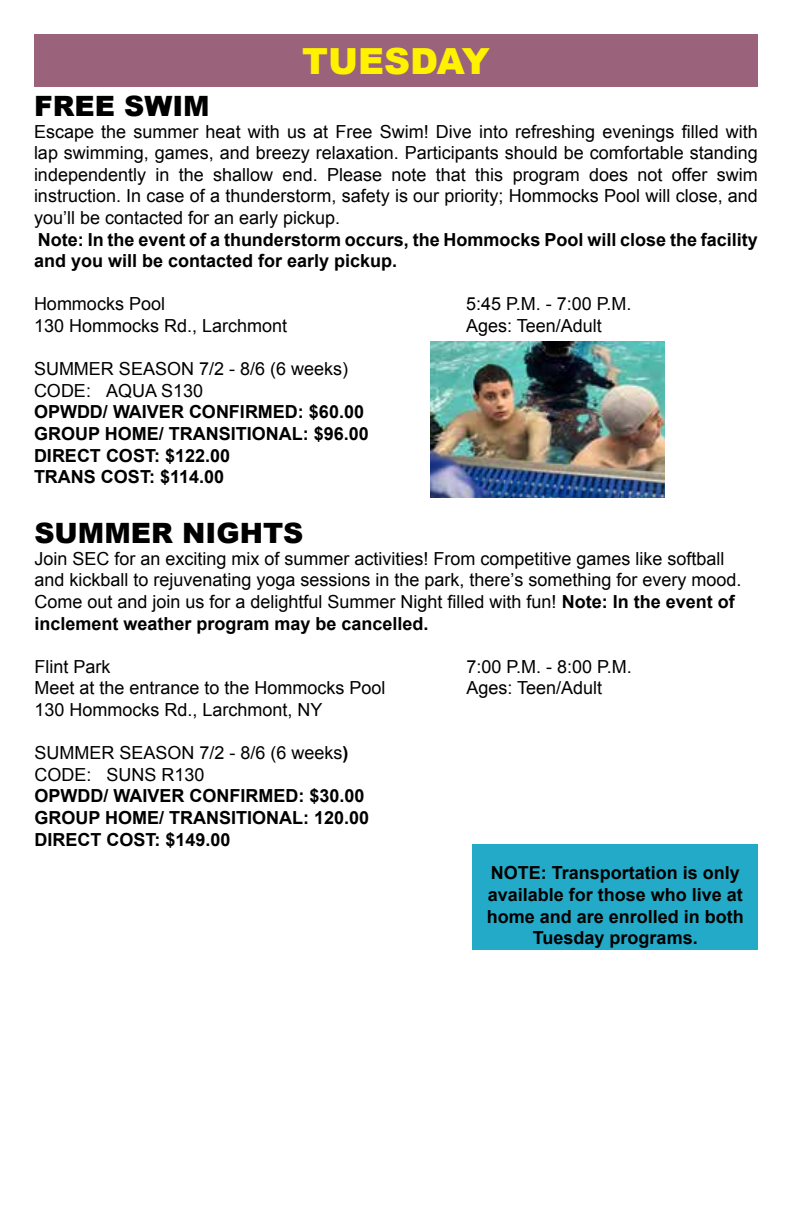
<style>
.page{position:relative;width:792px;height:1224px;background:#fff}
.page>*{position:absolute;margin:0;border:0;box-sizing:border-box;transform-origin:0 0}
.t1{font:900 36px "Arial";color:#fff200}
.t2{font:900 28px "Arial";color:#000}
.t3{font:18px/21.6px "Arial";color:#000}
.t4{font:700 18px/21.6px "Arial";color:#000}
.s1{font-weight:700}
</style>
<div class="page">
<div style="left:34px;top:34px;width:724px;height:52px;background:#9b627c"></div>
<img style="left:431px;top:341px;width:233px;height:156px">
<div style="left:473px;top:845px;width:285px;height:105px;background:#23aac8"></div>
<h1 class="t1" style="left:302px;top:35px;width:189px">TUESDAY</h1>
<h2 class="t2" style="left:34px;top:86px;width:177px">FREE SWIM</h2>
<p class="t3" style="left:34px;top:121px;width:725px;text-align:justify">Escape the summer heat with us at Free Swim! Dive into refreshing evenings filled with lap swimming, games, and breezy relaxation. Participants should be comfortable standing independently in the shallow end. Please note that this program does not offer swim instruction. In case of a thunderstorm, safety is our priority; Hommocks Pool will close, and you’ll be contacted for an early pickup.</p>
<p class="t4" style="left:34px;top:229px;width:725px">Note: In the event of a thunderstorm occurs, the Hommocks Pool will close the facility and you will be contacted for early pickup.</p>
<p class="t3" style="left:34px;top:294px;width:133px">Hommocks Pool</p>
<p class="t3" style="left:466px;top:294px;width:167px">5:45 P.M. - 7:00 P.M.</p>
<p class="t3" style="left:34px;top:315px;width:255px">130 Hommocks Rd., Larchmont</p>
<p class="t3" style="left:466px;top:315px;width:137px">Ages: Teen/Adult</p>
<p class="t3" style="left:34px;top:358px;width:316px">SUMMER SEASON 7/2 - 8/6 (6 weeks)<br>CODE: AQUA S130</p>
<p class="t4" style="left:34px;top:402px;width:336px">OPWDD/ WAIVER CONFIRMED: $60.00<br>GROUP HOME/ TRANSITIONAL: $96.00<br>DIRECT COST: $122.00<br>TRANS COST: $114.00</p>
<h2 class="t2" style="left:34px;top:513px;width:271px">SUMMER NIGHTS</h2>
<p class="t3" style="left:34px;top:548px;width:709px">Join SEC for an exciting mix of summer activities! From competitive games like softball and kickball to rejuvenating yoga sessions in the park, there’s something for every mood.<br>Come out and join us for a delightful Summer Night filled with fun! <span class="s1">Note: In the event of inclement weather program may be cancelled.</span></p>
<p class="t3" style="left:34px;top:656px;width:78px">Flint Park</p>
<p class="t3" style="left:466px;top:656px;width:167px">7:00 P.M. - 8:00 P.M.</p>
<p class="t3" style="left:34px;top:678px;width:353px">Meet at the entrance to the Hommocks Pool</p>
<p class="t3" style="left:466px;top:678px;width:137px">Ages: Teen/Adult</p>
<p class="t3" style="left:34px;top:699px;width:290px">130 Hommocks Rd., Larchmont, NY</p>
<p class="t3" style="left:34px;top:742px;width:316px">SUMMER SEASON 7/2 - 8/6 (6 weeks<span class="s1">)<br></span>CODE: SUNS R130</p>
<p class="t4" style="left:34px;top:786px;width:336px">OPWDD/ WAIVER CONFIRMED: $30.00<br>GROUP HOME/ TRANSITIONAL: 120.00<br>DIRECT COST: $149.00</p>
<p class="t4" style="left:487px;top:863px;width:259px;text-align:center">NOTE: Transportation is only available for those who live at home and are enrolled in both<br>Tuesday programs.</p>
</div>
